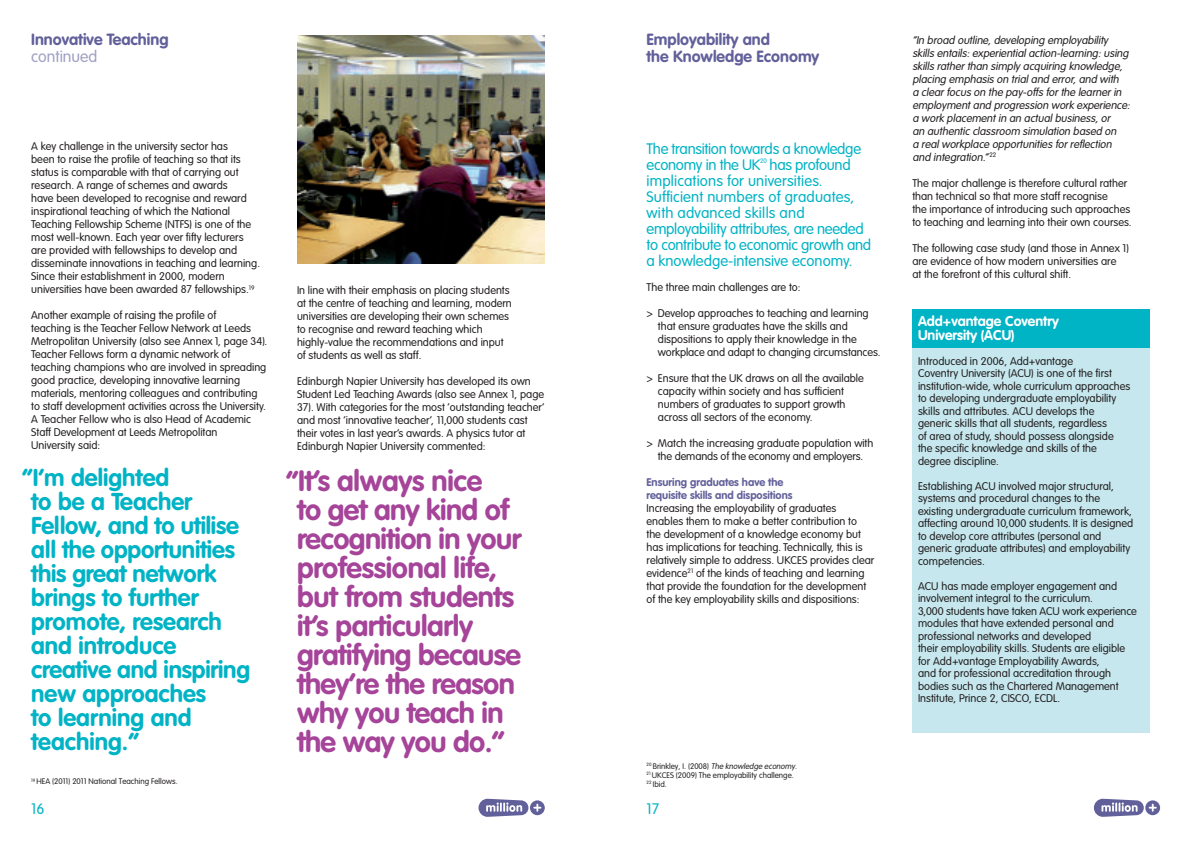
<style>
.page{position:relative;width:1191px;height:842px;background:#fff}
.page>*{position:absolute;margin:0;border:0;box-sizing:border-box;transform-origin:0 0}
.t1{font:700 29px/29px "VAG Rounded";letter-spacing:-.02em;color:#a54499}
.t2{font:700 24px/24px "VAG Rounded";color:#00b3c5}
.t3{font:700 16px/17px "VAG Rounded";color:#62609a}
.t4{font:300 16px "VAG Rounded";color:#a09fc5}
.t5{font:300 15px/16px "VAG Rounded";color:#00b3c5}
.t6{font:300 15px/16px "VAG Rounded";letter-spacing:-.02em;color:#00b3c5}
.t7{font:700 14px/14px "VAG Rounded";color:#fff}
.t8{font:300 11px/13px "VAG Rounded";color:#231f20}
.t9{font:italic 300 11px/13px "VAG Rounded";color:#231f20}
.t10{font:700 11px/13px "VAG Rounded";color:#62609a}
.t11{font:300 8px/9px "VAG Rounded";color:#231f20}
.t12{font:300 6.4px "VAG Rounded";color:#00b3c5}
.s1{font-size:28px}
.s2{font-style:italic}
</style>
<div class="page">
<svg style="left:530px;top:800px;width:15px;height:15px"></svg>
<svg style="left:478px;top:799px;width:63px;height:18px"></svg>
<svg style="left:1145px;top:800px;width:15px;height:15px"></svg>
<svg style="left:1093px;top:799px;width:63px;height:18px"></svg>
<img style="left:297px;top:35px;width:247px;height:229px">
<div style="left:912px;top:310px;width:237px;height:38px;background:#00b3c5"></div>
<div style="left:912px;top:348px;width:237px;height:385px;background:#c5e7ed"></div>
<h3 class="t3" style="left:31px;top:31px;width:139px">Innovative Teaching</h3>
<h3 class="t4" style="left:31px;top:47px;width:68px">continued</h3>
<p class="t8" style="left:31px;top:140px;width:230px">A key challenge in the university sector has<br>been to raise the profile of teaching so that its status is comparable with that of carrying out research. A range of schemes and awards<br>have been developed to recognise and reward inspirational teaching of which the National Teaching Fellowship Scheme (NTFS) is one of the most well-known. Each year over fifty lecturers are provided with fellowships to develop and disseminate innovations in teaching and learning.<br>Since their establishment in 2000, modern universities have been awarded 87 fellowships.<sup>19</sup></p>
<p class="t8" style="left:31px;top:309px;width:238px">Another example of raising the profile of<br>teaching is the Teacher Fellow Network at Leeds Metropolitan University (also see Annex 1, page 34).<br>Teacher Fellows form a dynamic network of teaching champions who are involved in spreading good practice, developing innovative learning materials, mentoring colleagues and contributing to staff development activities across the University.<br>A Teacher Fellow who is also Head of Academic Staff Development at Leeds Metropolitan<br>University said:</p>
<h2 class="t2" style="left:31px;top:465px;width:220px;text-indent:-9px">“I’m delighted<br>to be a Teacher<br>Fellow, and to utilise all the opportunities this great network brings to further promote, research and introduce creative and inspiring new approaches<br>to learning and teaching.”</h2>
<p class="t11" style="left:31px;top:777px;width:148px"><sup>19</sup> HEA (2011) 2011 National Teaching Fellows.</p>
<p class="t8" style="left:297px;top:283px;width:216px">In line with their emphasis on placing students at the centre of teaching and learning, modern universities are developing their own schemes to recognise and reward teaching which highly-value the recommendations and input of students as well as staff.</p>
<p class="t8" style="left:297px;top:374px;width:249px">Edinburgh Napier University has developed its own Student Led Teaching Awards (also see Annex 1, page 37). With categories for the most ‘outstanding teacher’ and most ‘innovative teacher’, 11,000 students cast their votes in last year’s awards. A physics tutor at Edinburgh Napier University commented:</p>
<h1 class="t1" style="left:297px;top:466px;width:226px;text-indent:-11px"><span class="s1">“</span>It’s always nice<br>to get any kind of recognition in your professional life, but from students it’s particularly gratifying because they’re the reason why you teach in the way you do.”</h1>
<h3 class="t3" style="left:646px;top:31px;width:174px">Employability and<br>the Knowledge Economy</h3>
<h3 class="t6" style="left:646px;top:140px;width:216px">The transition towards a knowledge economy in the UK</h3>
<h3 class="t5" style="left:646px;top:156px;width:226px;text-indent:123px">has profound implications for universities.<br>Sufficient numbers of graduates, with advanced skills and employability attributes, are needed to contribute to economic growth and a knowledge-intensive economy.</h3>
<p class="t8" style="left:646px;top:281px;width:155px">The three main challenges are to:</p>
<p class="t8" style="left:658px;top:307px;width:224px;text-indent:-11px">&gt; Develop approaches to teaching and learning that ensure graduates have the skills and dispositions to apply their knowledge in the workplace and adapt to changing circumstances.</p>
<p class="t8" style="left:658px;top:372px;width:207px;text-indent:-11px">&gt; Ensure that the UK draws on all the available capacity within society and has sufficient numbers of graduates to support growth across all sectors of the economy.</p>
<p class="t8" style="left:646px;top:437px;width:228px;text-align:center">&gt; Match the increasing graduate population with the demands of the economy and employers.</p>
<p class="t10" style="left:646px;top:476px;width:147px">Ensuring graduates have the requisite skills and dispositions</p>
<p class="t8" style="left:646px;top:502px;width:229px">Increasing the employability of graduates enables them to make a better contribution to<br>the development of a knowledge economy but has implications for teaching. Technically, this is relatively simple to address. UKCES provides clear evidence<sup>21</sup> of the kinds of teaching and learning that provide the foundation for the development of the key employability skills and dispositions:</p>
<p class="t12" style="left:760px;top:157px;width:8px">20</p>
<p class="t11" style="left:646px;top:761px;width:152px"><sup>2</sup> <sup>0</sup> B r i n k l e y , I . ( 2 0 0 8 ) <span class="s2">The knowledge economy</span>.<br><sup>21</sup> UKCES (2009) The employability challenge.<br><sup>22</sup> Ibid.</p>
<h3 class="t5" style="left:31px;top:801px;width:15px">16</h3>
<h3 class="t5" style="left:646px;top:801px;width:14px">17</h3>
<p class="t9" style="left:912px;top:34px;width:221px">“In broad outline,developing employability skills entails:experientialaction-learning:using skills ratherthan simply acquiring knowledge, placing emphasis on trialand error,and with<br>a clearfocus on the pay-offs forthe learnerin employmentand progression work experience: a work placementin an actualbusiness,or<br>an authentic classroom simulation based on<br>a realworkplace opportunities forreflection and integration.”<sup>2</sup> <sup>2</sup></p>
<p class="t8" style="left:912px;top:177px;width:221px">The major challenge is therefore cultural rather than technical so that more staff recognise<br>the importance of introducing such approaches to teaching and learning into their own courses.</p>
<p class="t8" style="left:912px;top:242px;width:218px">The following case study (and those in Annex 1) are evidence of how modern universities are<br>at the forefront of this cultural shift.</p>
<p class="t7" style="left:918px;top:314px;width:142px">Add+vantage Coventry<br>University (ACU)</p>
<p class="t8" style="left:918px;top:354px;width:214px;line-height:12.5px">Introduced in 2006, Add+vantage<br>Coventry University (ACU) is one of the first institution-wide, whole curriculum approaches to developing undergraduate employability skills and attributes. ACU develops the generic skills that all students, regardless<br>of area of study, should possess alongside the specific knowledge and skills of the degree discipline.</p>
<p class="t8" style="left:918px;top:479px;width:217px;line-height:12.5px">Establishing ACU involved major structural, systems and procedural changes to the existing undergraduate curriculum framework, affecting around 10,000 students. It is designed to develop core attributes (personal and generic graduate attributes) and employability competencies.</p>
<p class="t8" style="left:918px;top:579px;width:220px;line-height:12.5px">ACU has made employer engagement and involvement integral to the curriculum.<br>3,000 students have taken ACU work experience modules that have extended personal and professional networks and developed<br>their employability skills. Students are eligible for Add+vantage Employability Awards,<br>and for professional accreditation through bodies such as the Chartered Management Institute, Prince 2, CISCO, ECDL.</p>
</div>
